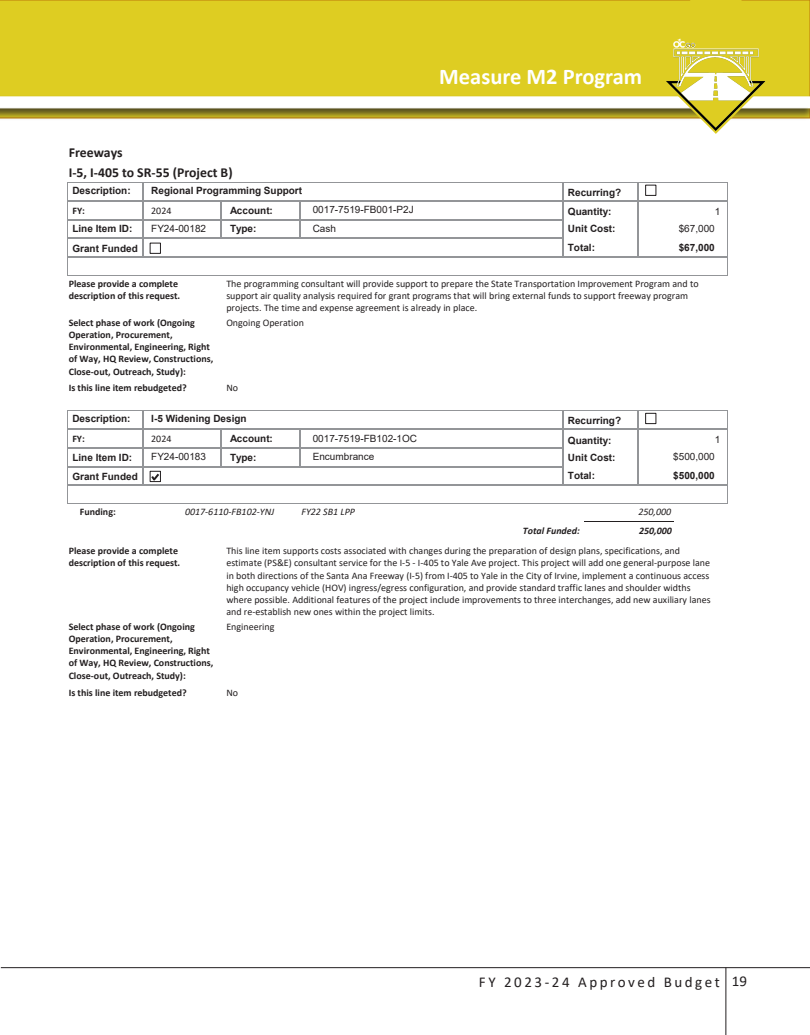
<style>
.page{position:relative;width:810px;height:1035px;background:#fff}
.page>*{position:absolute;margin:0;border:0;box-sizing:border-box;transform-origin:0 0}
.t1{font:700 22.5px "Calibri";color:#fff}
.t2{font:15px "Calibri";letter-spacing:.17em;color:#231f20}
.t3{font:700 13.75px/19.6px "Calibri";color:#231f20}
.t4{font:10px/12.2px "Calibri";color:#231f20}
.t5{font:700 10px/12.2px "Calibri";color:#231f20}
.t6{font:700 10px "Arial";color:#231f20}
.t7{font:10px "Arial";color:#231f20}
.t8{font:italic 10px "Calibri";color:#231f20}
.t9{font:italic 700 10px "Calibri";color:#231f20}
</style>
<div class="page">
<hr style="left:726px;top:968px;width:1px;height:67px;background:#231f20">
<hr style="left:1px;top:967px;width:809px;height:1px;background:#231f20">
<svg style="left:0;top:0;width:810px;height:119px;background:#dacb37"></svg>
<img style="left:648px;top:37px;width:135px;height:97px">
<div style="left:150px;top:243px;width:11px;height:10px;border:1px solid #231f20"></div>
<div style="left:646px;top:185px;width:10px;height:11px;border:1px solid #231f20"></div>
<hr style="left:562px;top:182px;width:77px;height:1px;background:#939598">
<hr style="left:221px;top:219px;width:80px;height:1px;background:#939598">
<hr style="left:637px;top:182px;width:91px;height:1px;background:#939598">
<hr style="left:637px;top:182px;width:2px;height:20px;background:#939598">
<hr style="left:300px;top:219px;width:264px;height:1px;background:#939598">
<svg style="left:300px;top:202px;width:1px;height:36px"></svg>
<hr style="left:68px;top:219px;width:75px;height:1px;background:#939598">
<hr style="left:562px;top:200px;width:77px;height:2px;background:#939598">
<hr style="left:562px;top:200px;width:2px;height:58px;background:#939598">
<hr style="left:142px;top:219px;width:80px;height:1px;background:#939598">
<svg style="left:221px;top:202px;width:1px;height:36px"></svg>
<hr style="left:68px;top:257px;width:660px;height:1px;background:#939598">
<hr style="left:68px;top:275px;width:660px;height:1px;background:#939598">
<hr style="left:68px;top:182px;width:75px;height:1px;background:#939598">
<hr style="left:68px;top:200px;width:75px;height:2px;background:#939598">
<hr style="left:142px;top:182px;width:422px;height:1px;background:#939598">
<hr style="left:562px;top:182px;width:2px;height:20px;background:#939598">
<hr style="left:142px;top:200px;width:422px;height:2px;background:#939598">
<hr style="left:68px;top:238px;width:75px;height:1px;background:#939598">
<hr style="left:637px;top:200px;width:91px;height:2px;background:#939598">
<hr style="left:728px;top:200px;width:1px;height:58px;background:#939598">
<hr style="left:637px;top:200px;width:2px;height:58px;background:#939598">
<hr style="left:142px;top:238px;width:422px;height:1px;background:#939598">
<svg style="left:142px;top:183px;width:1px;height:74px"></svg>
<svg style="left:149px;top:471px;width:12px;height:12px"></svg>
<div style="left:646px;top:413px;width:10px;height:11px;border:1px solid #231f20"></div>
<hr style="left:562px;top:410px;width:77px;height:1px;background:#939598">
<hr style="left:221px;top:447px;width:80px;height:2px;background:#939598">
<hr style="left:637px;top:410px;width:91px;height:1px;background:#939598">
<hr style="left:637px;top:410px;width:2px;height:20px;background:#939598">
<hr style="left:300px;top:447px;width:264px;height:2px;background:#939598">
<svg style="left:300px;top:430px;width:1px;height:36px"></svg>
<hr style="left:68px;top:447px;width:75px;height:2px;background:#939598">
<hr style="left:562px;top:429px;width:77px;height:1px;background:#939598">
<hr style="left:562px;top:429px;width:2px;height:57px;background:#939598">
<hr style="left:142px;top:447px;width:80px;height:2px;background:#939598">
<svg style="left:221px;top:430px;width:1px;height:36px"></svg>
<hr style="left:68px;top:485px;width:660px;height:1px;background:#939598">
<hr style="left:68px;top:503px;width:660px;height:1px;background:#939598">
<hr style="left:68px;top:410px;width:75px;height:1px;background:#939598">
<hr style="left:68px;top:429px;width:75px;height:1px;background:#939598">
<hr style="left:142px;top:410px;width:422px;height:1px;background:#939598">
<hr style="left:562px;top:410px;width:2px;height:20px;background:#939598">
<hr style="left:142px;top:429px;width:422px;height:1px;background:#939598">
<hr style="left:68px;top:466px;width:75px;height:1px;background:#939598">
<hr style="left:637px;top:429px;width:91px;height:1px;background:#939598">
<hr style="left:728px;top:429px;width:1px;height:57px;background:#939598">
<hr style="left:637px;top:429px;width:2px;height:57px;background:#939598">
<hr style="left:142px;top:466px;width:422px;height:1px;background:#939598">
<svg style="left:142px;top:411px;width:1px;height:74px"></svg>
<hr style="left:585px;top:522px;width:89px;height:1px;background:#231f20">
<h1 class="t1" style="left:439px;top:61px;width:204px">Measure M2 Program</h1>
<p class="t3" style="left:69px;top:143px;width:165px">Freeways<br>I-5, I-405 to SR-55 (Project B)</p>
<p class="t5" style="left:72px;top:204px;width:14px">FY:</p>
<p class="t4" style="left:151px;top:204px;width:22px">2024</p>
<p class="t6" style="left:72px;top:222px;width:61px">Line Item ID:</p>
<p class="t7" style="left:151px;top:222px;width:56px">FY24-00182</p>
<p class="t6" style="left:72px;top:241px;width:67px">Grant Funded</p>
<p class="t6" style="left:72px;top:183px;width:60px">Description:</p>
<p class="t6" style="left:151px;top:183px;width:152px">Regional Programming Support</p>
<p class="t6" style="left:568px;top:185px;width:55px">Recurring?</p>
<p class="t6" style="left:230px;top:203px;width:44px">Account:</p>
<p class="t7" style="left:313px;top:203px;width:103px">0017-7519-FB001-P2J</p>
<p class="t6" style="left:568px;top:240px;width:29px">Total:</p>
<p class="t6" style="left:679px;top:241px;width:38px">$67,000</p>
<p class="t6" style="left:568px;top:205px;width:45px">Quantity:</p>
<p class="t7" style="left:715px;top:205px;width:7px">1</p>
<p class="t6" style="left:568px;top:222px;width:49px">Unit Cost:</p>
<p class="t7" style="left:679px;top:222px;width:38px">$67,000</p>
<p class="t6" style="left:230px;top:222px;width:28px">Type:</p>
<p class="t7" style="left:313px;top:222px;width:25px">Cash</p>
<p class="t5" style="left:69px;top:277px;width:113px">Please provide a complete description of this request.</p>
<p class="t4" style="left:226px;top:277px;width:474px">The programming consultant will provide support to prepare the State Transportation Improvement Program and to support air quality analysis required for grant programs that will bring external funds to support freeway program projects. The time and expense agreement is already in place.</p>
<p class="t5" style="left:69px;top:316px;width:146px">Select phase of work (Ongoing<br>Operation, Procurement,<br>Environmental, Engineering, Right of Way, HQ Review, Constructions,<br>Close-out, Outreach, Study):</p>
<p class="t4" style="left:226px;top:316px;width:79px">Ongoing Operation</p>
<p class="t5" style="left:69px;top:382px;width:120px">Is this line item rebudgeted?</p>
<p class="t4" style="left:226px;top:382px;width:13px">No</p>
<p class="t6" style="left:72px;top:412px;width:60px">Description:</p>
<p class="t6" style="left:151px;top:412px;width:97px">I-5 Widening Design</p>
<p class="t6" style="left:568px;top:414px;width:55px">Recurring?</p>
<p class="t6" style="left:230px;top:431px;width:44px">Account:</p>
<p class="t7" style="left:313px;top:431px;width:106px">0017-7519-FB102-1OC</p>
<p class="t6" style="left:568px;top:469px;width:29px">Total:</p>
<p class="t6" style="left:673px;top:469px;width:43px">$500,000</p>
<p class="t5" style="left:72px;top:432px;width:14px">FY:</p>
<p class="t4" style="left:151px;top:432px;width:22px">2024</p>
<p class="t6" style="left:72px;top:450px;width:61px">Line Item ID:</p>
<p class="t7" style="left:151px;top:450px;width:56px">FY24-00183</p>
<p class="t6" style="left:72px;top:470px;width:67px">Grant Funded</p>
<p class="t6" style="left:568px;top:433px;width:45px">Quantity:</p>
<p class="t7" style="left:715px;top:433px;width:7px">1</p>
<p class="t6" style="left:568px;top:450px;width:49px">Unit Cost:</p>
<p class="t7" style="left:673px;top:450px;width:43px">$500,000</p>
<p class="t6" style="left:230px;top:450px;width:28px">Type:</p>
<p class="t7" style="left:313px;top:450px;width:63px">Encumbrance</p>
<p class="t5" style="left:80px;top:505px;width:37px">Funding:</p>
<p class="t8" style="left:185px;top:504px;width:91px">0017-6110-FB102-YNJ</p>
<p class="t8" style="left:301px;top:504px;width:55px">FY22 SB1 LPP</p>
<p class="t8" style="left:638px;top:504px;width:34px">250,000</p>
<p class="t9" style="left:523px;top:524px;width:59px">Total Funded:</p>
<p class="t9" style="left:639px;top:524px;width:34px">250,000</p>
<p class="t5" style="left:69px;top:545px;width:113px">Please provide a complete description of this request.</p>
<p class="t4" style="left:226px;top:544px;width:486px">This line item supports costs associated with changes during the preparation of design plans, specifications, and estimate (PS&amp;E) consultant service for the I-5 - I-405 to Yale Ave project. This project will add one general-purpose lane in both directions of the Santa Ana Freeway (I-5) from I-405 to Yale in the City of Irvine, implement a continuous access high occupancy vehicle (HOV) ingress/egress configuration, and provide standard traffic lanes and shoulder widths where possible. Additional features of the project include improvements to three interchanges, add new auxiliary lanes and re-establish new ones within the project limits.</p>
<p class="t5" style="left:69px;top:620px;width:146px">Select phase of work (Ongoing<br>Operation, Procurement,<br>Environmental, Engineering, Right of Way, HQ Review, Constructions,<br>Close-out, Outreach, Study):</p>
<p class="t4" style="left:226px;top:620px;width:50px">Engineering</p>
<p class="t5" style="left:69px;top:686px;width:120px">Is this line item rebudgeted?</p>
<p class="t4" style="left:226px;top:686px;width:13px">No</p>
<h2 class="t2" style="left:479px;top:972px;width:270px">FY 2023-24 Approved Budget 19</h2>
</div>
